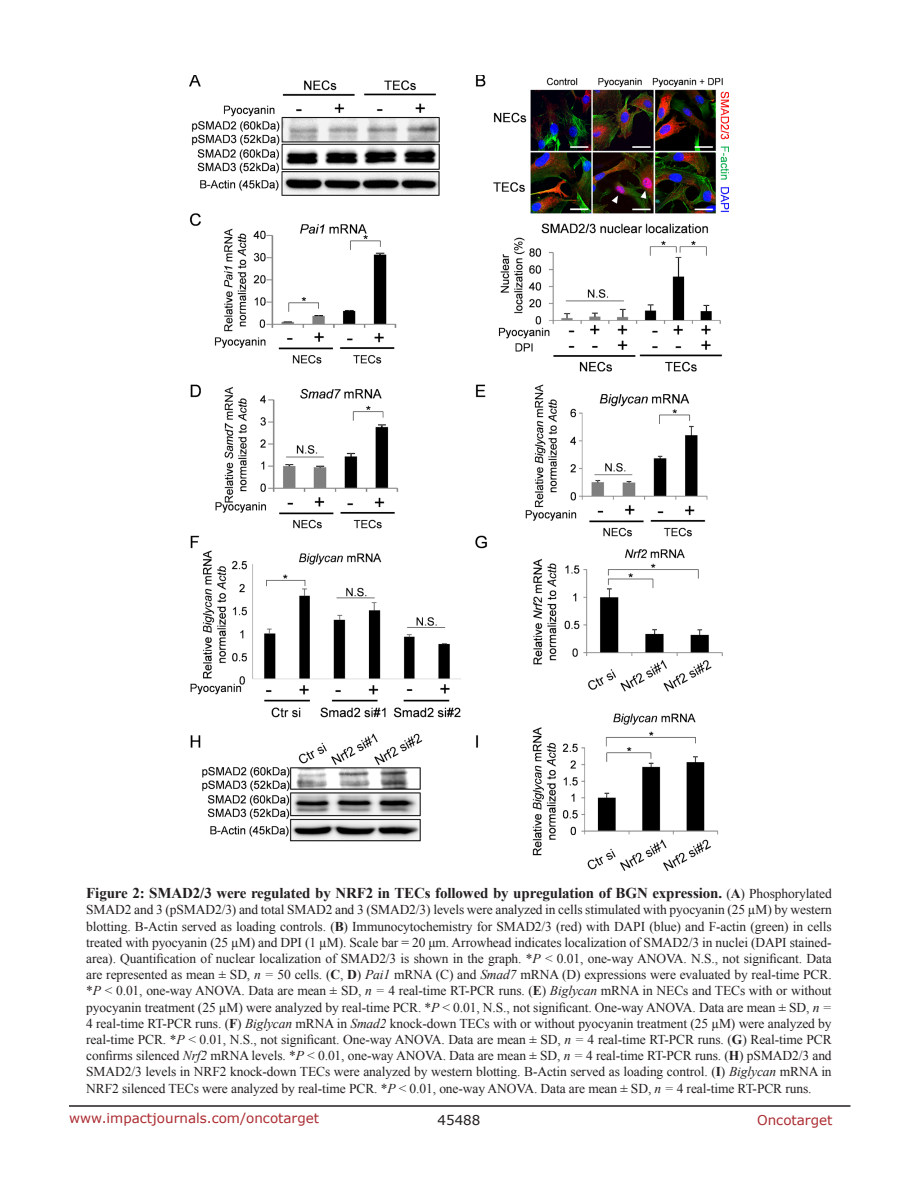
<style>
.page{position:relative;width:918px;height:1188px;background:#fff}
.page>*{position:absolute;margin:0;border:0;box-sizing:border-box;transform-origin:0 0}
.FigureText{font:700 15px "Times New Roman";letter-spacing:-.01em;color:#231f20}
.FigureText-2{font:13.5px/16.2px "Times New Roman";letter-spacing:-.01em;color:#231f20;text-align:justify}
.t1{font:13.5px "Verdana";color:#ac2b31}
.t2{font:13.5px "Verdana";color:#231f20}
.s1{font-weight:400;font-size:13.5px}
.s2{font-size:13.5px}
.s3{font-weight:700}
.s4{font-style:italic}
</style>
<div class="page">
<hr style="left:69px;top:1105px;width:781px;height:2px;background:#231f20">
<img style="left:189px;top:75px;width:540px;height:795px">
<p class="FigureText" style="left:86px;top:883px;width:747px">Figure 2: SMAD2/3 were regulated by NRF2 in TECs followed by upregulation of BGN expression. <span class="s1">(</span><span class="s2">A</span><span class="s1">) Phosphorylated</span></p>
<p class="FigureText-2" style="left:86px;top:902px;width:747px">SMAD2 and 3 (pSMAD2/3) and total SMAD2 and 3 (SMAD2/3) levels were analyzed in cells stimulated with pyocyanin (25 µM) by western blotting. B-Actin served as loading controls. (<span class="s3">B</span>) Immunocytochemistry for SMAD2/3 (red) with DAPI (blue) and F-actin (green) in cells treated with pyocyanin (25 µM) and DPI (1 µM). Scale bar = 20 μm. Arrowhead indicates localization of SMAD2/3 in nuclei (DAPI stained&shy;area). Quantification of nuclear localization of SMAD2/3 is shown in the graph. *<span class="s4">P</span> &lt; 0.01, one-way ANOVA. N.S., not significant. Data are represented as mean ± SD, <span class="s4">n =</span> 50 cells. (<span class="s3">C</span>, <span class="s3">D</span>) <span class="s4">Pai1</span> mRNA (C) and <span class="s4">Smad7</span> mRNA (D) expressions were evaluated by real-time PCR. *<span class="s4">P</span> &lt; 0.01, one-way ANOVA. Data are mean ± SD, <span class="s4">n =</span> 4 real-time RT-PCR runs. (<span class="s3">E</span>) <span class="s4">Biglycan</span> mRNA in NECs and TECs with or without pyocyanin treatment (25 µM) were analyzed by real-time PCR. *<span class="s4">P</span> &lt; 0.01, N.S., not significant. One-way ANOVA. Data are mean ± SD, <span class="s4">n = </span>4 real-time RT-PCR runs. (<span class="s3">F</span>) <span class="s4">Biglycan</span> mRNA in <span class="s4">Smad2</span> knock-down TECs with or without pyocyanin treatment (25 µM) were analyzed by real-time PCR. *<span class="s4">P</span> &lt; 0.01, N.S., not significant. One-way ANOVA. Data are mean ± SD, <span class="s4">n =</span> 4 real-time RT-PCR runs. (<span class="s3">G</span>) Real-time PCR confirms silenced <span class="s4">Nrf2</span> mRNA levels. *<span class="s4">P</span> &lt; 0.01, one-way ANOVA. Data are mean ± SD, <span class="s4">n =</span> 4 real-time RT-PCR runs. (<span class="s3">H</span>) pSMAD2/3 and SMAD2/3 levels in NRF2 knock-down TECs were analyzed by western blotting. B-Actin served as loading control. (<span class="s3">I</span>) <span class="s4">Biglycan</span> mRNA in NRF2 silenced TECs were analyzed by real-time PCR. *<span class="s4">P</span> &lt; 0.01, one-way ANOVA. Data are mean ± SD, <span class="s4">n =</span> 4 real-time RT-PCR runs.</p>
<p class="t1" style="left:69px;top:1109px;width:252px">www.impactjournals.com/oncotarget</p>
<p class="t2" style="left:438px;top:1111px;width:44px">45488</p>
<p class="t1" style="left:757px;top:1111px;width:77px">Oncotarget</p>
</div>
